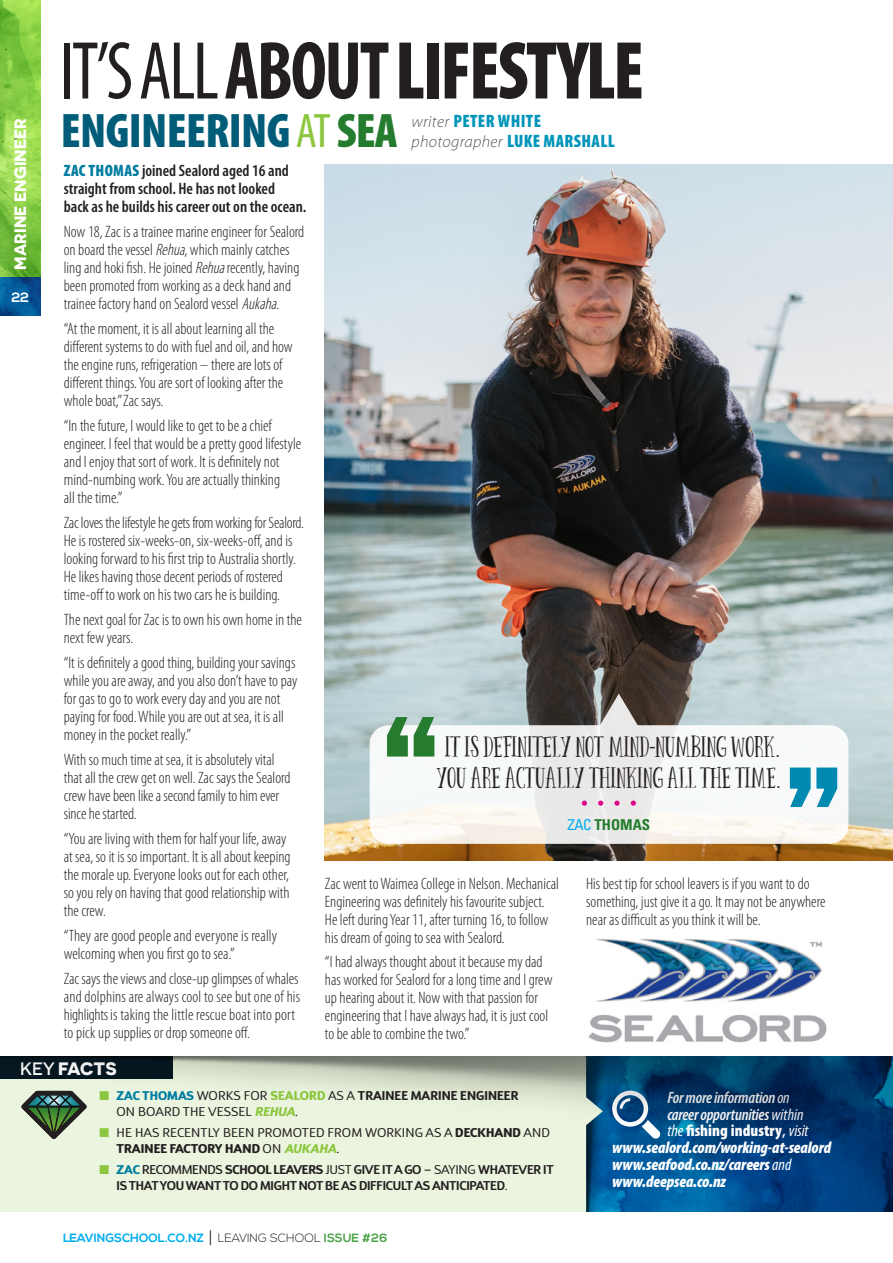
<style>
.page{position:relative;width:893px;height:1263px;background:#fff}
.page>*{position:absolute;margin:0;border:0;box-sizing:border-box;transform-origin:0 0}
.BODY_COPY-Myriad_Pro{font:900 condensed 82.8px "Myriad Pro";letter-spacing:-.03em;color:#231f20;scale:.9 1}
.BODY_COPY-Myriad_Pro-2{font:900 condensed 48.75px "Myriad Pro";letter-spacing:-.015em;color:#005c78}
.BODY_INTRO-Myriad_Pr{font:25.5px/31.5px "Panda Tired Caps";letter-spacing:.005em;color:#231f20;text-align:center}
.BODY_COPY-Myriad_Pro-3{font:900 condensed 18px "Myriad Pro";letter-spacing:.02em;color:#0095b9}
.t1{font:700 18px "Novecentosanswide";letter-spacing:-.02em;color:#fff}
.BODY_COPY_issue__6{font:300 condensed 16.5px/18px "Myriad Pro";color:#231f20}
.BODY_COPY_issue__6-2{font:600 condensed 16.5px/18px "Myriad Pro";color:#231f20}
.BODY_COPY-Myriad_Pro-4{font:italic 900 condensed 16.5px/16.8px "Myriad Pro";letter-spacing:-.005em;color:#fff}
.BODY_COPY-Myriad_Pro-5{font:italic 600 condensed 16.5px/16.8px "Myriad Pro";letter-spacing:-.015em;color:#fff}
.BODY_COPY-Myriad_Pro-6{font:italic 300 16.5px "Myriad Pro";letter-spacing:.02em;color:#57585a}
.t2{font:700 16.5px "Novecentosanswide";color:#fff}
.BODY_INTRO-Myriad_Pr-2{font:700 condensed 15px "Univers";color:#257c2e}
.t3{font:700 13.5px "Nexa";color:#fff}
.KEY_FACTS_issue__7{font:12.75px/16.5px "D Sari";letter-spacing:.005em;color:#231f20}
.KEY_FACTS_issue__7-2{font:600 12.75px/16.5px "D Sari";letter-spacing:-.02em;color:#231f20}
.t4{font:700 12px "Nexa";color:#00aeef}
.s1{font-weight:400}
.s2{font-weight:700}
.s3{font-weight:400;color:#8bc63e}
.s4{color:#257c2e}
.s5{font-weight:300;font-style:italic;font-stretch:normal;font-size:16.5px;color:#57585a}
.s6{font-weight:900;font-style:normal;font-stretch:condensed;font-size:18px;color:#0095b9}
.s7{font-weight:900;color:#007da0}
.s8{font-style:italic}
.s9{font-family:"Univers";font-weight:300;font-stretch:condensed;font-size:24px}
.s10{font-weight:400;color:#00aeef}
.s11{font-weight:500}
.s12{color:#8bc63e}
.s13{font-weight:800;font-size:12.6px;color:#007da0}
.s14{font-weight:800;color:#8bc63e}
.s15{font-weight:800;font-style:italic;color:#8bc63e}
.s16{font-weight:800}
.s17{font-weight:300;font-size:18px;color:#231f20}
.s18{font-weight:300;color:#231f20}
.s19{color:#4ca44a}
.s20{font-weight:900;font-style:normal}
.s21{font-style:normal}
</style>
<div class="page">
<img style="left:626px;top:1194px;width:267px;height:18px">
<img style="left:603px;top:1194px;width:23px;height:18px">
<div style="left:0;top:1194px;width:603px;height:18px;background:#ebf4de"></div>
<img style="left:0;top:0;width:40px;height:316px">
<img style="left:0;top:277px;width:40px;height:38px">
<img style="left:588px;top:939px;width:239px;height:104px">
<img style="left:0;top:1056px;width:893px;height:138px">
<svg style="left:17px;top:1088px;width:74px;height:55px;background:#91a58f"></svg>
<img style="left:325px;top:165px;width:568px;height:696px">
<svg style="left:370px;top:693px;width:478px;height:151px"></svg>
<svg style="left:387px;top:717px;width:21px;height:39px"></svg>
<svg style="left:414px;top:717px;width:20px;height:39px"></svg>
<svg style="left:790px;top:767px;width:47px;height:40px"></svg>
<svg style="left:582px;top:800px;width:5px;height:6px"></svg>
<svg style="left:598px;top:800px;width:5px;height:6px"></svg>
<svg style="left:614px;top:800px;width:6px;height:6px"></svg>
<svg style="left:631px;top:800px;width:5px;height:6px"></svg>
<p class="t2" style="left:10px;top:270px;width:153px;rotate:-90deg">MARINE ENGINEER</p>
<p class="t3" style="left:11px;top:289px;width:19px">22</p>
<p class="BODY_COPY-Myriad_Pro" style="left:59px;top:18px;width:651px"><span class="s1">IT’S ALL</span><span class="s2">ABOUT</span>LIFESTYLE</p>
<p class="BODY_COPY-Myriad_Pro-2" style="left:61px;top:100px;width:338px">ENGINEERING <span class="s3">AT</span> <span class="s4">SEA</span></p>
<p class="BODY_COPY-Myriad_Pro-3" style="left:411px;top:110px;width:131px"><span class="s5">writer</span> PETER WHITE</p>
<p class="BODY_COPY-Myriad_Pro-6" style="left:411px;top:132px;width:205px">photographer <span class="s6">LUKE MARSHALL</span></p>
<p class="BODY_COPY_issue__6-2" style="left:64px;top:161px;width:244px"><span class="s7">ZAC THOMAS</span> joined Sealord aged 16 and straight from school. He has not looked<br>back as he builds his career out on the ocean.</p>
<p class="BODY_COPY_issue__6" style="left:64px;top:222px;width:242px">Now 18, Zac is a trainee marine engineer for Sealord on board the vessel <span class="s8">Rehua</span>, which mainly catches ling and hoki fish. He joined <span class="s8">Rehua</span>recently, having been promoted from working as a deck hand and trainee factory hand on Sealord vessel <span class="s8">Aukaha</span>.</p>
<p class="BODY_COPY_issue__6" style="left:64px;top:319px;width:230px">“At the moment, it is all about learning all the different systems to do with fuel and oil, and how the engine runs, refrigeration – there are lots of different things. You are sort of looking after the whole boat,” Zac says.</p>
<p class="BODY_COPY_issue__6" style="left:64px;top:416px;width:239px">“In the future, I would like to get to be a chief engineer. I feel that would be a pretty good lifestyle and I enjoy that sort of work. It is definitely not mind-numbing work. You are actually thinking<br>all the time.”</p>
<p class="BODY_COPY_issue__6" style="left:64px;top:513px;width:242px">Zac loves the lifestyle he gets from working for Sealord.<br>He is rostered six-weeks-on, six-weeks-off, and is looking forward to his first trip to Australia shortly.<br>He likes having those decent periods of rostered time-off to work on his two cars he is building.</p>
<p class="BODY_COPY_issue__6" style="left:64px;top:610px;width:240px">The next goal for Zac is to own his own home in the next few years.</p>
<p class="BODY_COPY_issue__6" style="left:64px;top:653px;width:235px">“It is definitely a good thing, building your savings while you are away, and you also don’t have to pay for gas to go to work every day and you are not paying for food. While you are out at sea, it is all money in the pocket really.”</p>
<p class="BODY_COPY_issue__6" style="left:64px;top:750px;width:228px">With so much time at sea, it is absolutely vital that all the crew get on well. Zac says the Sealord crew have been like a second family to him ever since he started.</p>
<p class="BODY_COPY_issue__6" style="left:64px;top:829px;width:228px">“You are living with them for half your life, away at sea, so it is so important. It is all about keeping the morale up. Everyone looks out for each other, so you rely on having that good relationship with the crew.</p>
<p class="BODY_COPY_issue__6" style="left:64px;top:926px;width:215px">“They are good people and everyone is really welcoming when you first go to sea.”</p>
<p class="BODY_COPY_issue__6" style="left:64px;top:969px;width:238px">Zac says the views and close-up glimpses of whales and dolphins are always cool to see but one of his highlights is taking the little rescue boat into port to pick up supplies or drop someone off.</p>
<p class="BODY_INTRO-Myriad_Pr" style="left:437px;top:731px;width:346px">IT IS DEFINITELY NOT MIND<span class="s9">-</span>NUMBING WORK<span class="s9">.<br></span>YOU ARE ACTUALLY THINKING ALL THE TIME<span class="s9">.</span></p>
<p class="BODY_INTRO-Myriad_Pr-2" style="left:567px;top:816px;width:84px"><span class="s10">ZAC</span> THOMAS</p>
<p class="BODY_COPY_issue__6" style="left:325px;top:874px;width:236px">Zac went to Waimea College in Nelson. Mechanical Engineering was definitely his favourite subject.<br>He left during Year 11, after turning 16, to follow his dream of going to sea with Sealord.</p>
<p class="BODY_COPY_issue__6" style="left:325px;top:953px;width:229px">“I had always thought about it because my dad has worked for Sealord for a long time and I grew up hearing about it. Now with that passion for engineering that I have always had, it is just cool to be able to combine the two.”</p>
<p class="BODY_COPY_issue__6" style="left:586px;top:874px;width:241px">His best tip for school leavers is if you want to do something, just give it a go. It may not be anywhere near as difficult as you think it will be.</p>
<p class="t1" style="left:20px;top:1057px;width:98px"><span class="s11">KEY</span> FACTS</p>
<p class="KEY_FACTS_issue__7" style="left:117px;top:1087px;width:403px;text-indent:-17px"><span class="s12">■</span> <span class="s13">ZAC THOMAS</span> WORKS FOR <span class="s14">SEALORD</span> AS A <span class="s2">TRAINEE MARINE ENGINEER<br></span>ON BOARD THE VESSEL <span class="s15">REHUA</span>.</p>
<p class="KEY_FACTS_issue__7" style="left:117px;top:1124px;width:435px;text-indent:-17px"><span class="s12">■</span> HE HAS RECENTLY BEEN PROMOTED FROM WORKING AS A <span class="s16">DECKHAND</span> AND<br><span class="s16">TRAINEE FACTORY HAND</span> ON <span class="s15">AUKAHA</span>.</p>
<p class="KEY_FACTS_issue__7-2" style="left:117px;top:1161px;width:439px;text-indent:-17px"><span class="s12">■</span> <span class="s13">ZAC</span> <span class="s11">RECOMMENDS</span> <span class="s2">SCHOOL LEAVERS</span> <span class="s1">JUST</span> GIVE IT A GO <span class="s1">– SAYING</span> WHATEVER IT<br>IS THAT YOU WANT TO DO MIGHT NOT BE AS DIFFICULT AS ANTICIPATED<span class="s1">.</span></p>
<p class="t4" style="left:63px;top:1231px;width:326px">LEAVINGSCHOOL.CO.NZ <span class="s17">|</span> <span class="s18">LEAVING SCHOOL</span> <span class="s19">ISSUE #26</span></p>
<p class="BODY_COPY-Myriad_Pro-5" style="left:667px;top:1088px;width:143px">For more information <span class="s1">on </span>career opportunities <span class="s1">within the</span> <span class="s20">fishing industry</span><span class="s21">,</span> <span class="s1">visit</span></p>
<p class="BODY_COPY-Myriad_Pro-4" style="left:612px;top:1139px;width:221px">www.sealord.com/working-at-sealord www.seafood.co.nz/careers <span class="s1">and</span></p>
<p class="BODY_COPY-Myriad_Pro-4" style="left:612px;top:1173px;width:115px">www.deepsea.co.nz</p>
</div>
